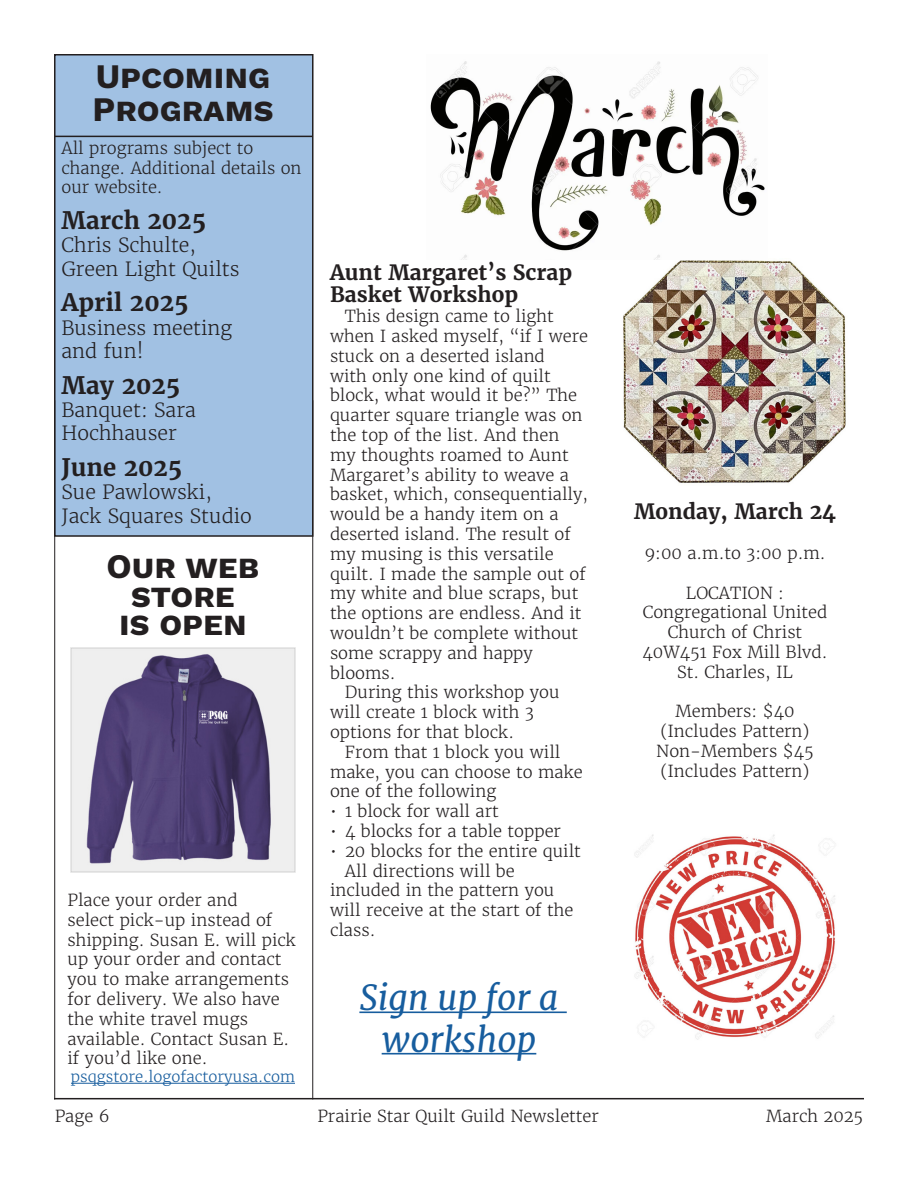
<style>
.page{position:relative;width:918px;height:1188px;background:#fff}
.page>*{position:absolute;margin:0;border:0;box-sizing:border-box;transform-origin:0 0}
.t1{font:italic 34.5px/41.4px "Merriweather";color:#175d9e;text-align:center}
.Headline{font:700 34.35px/28.5px "Work Sans";color:#231f20}
.Emphasized_body_copy{font:700 24px "Merriweather";color:#231f20}
.Emphasized_body_copy-2{font:700 21px/22.5px "Merriweather";color:#231f20}
.Body_copy{font:300 19.5px/23.4px "Merriweather";color:#231f20}
.Body_copy-2{font:300 16.5px/19.8px "Merriweather";color:#231f20}
.Body_copy-3{font:300 15px "Merriweather";color:#175d9e}
</style>
<div class="page">
<hr style="left:54px;top:1098px;width:810px;height:1px;background:#231f20">
<div style="left:55px;top:55px;width:258px;height:481px;background:#a1c1e3"></div>
<div style="left:54px;top:54px;width:260px;height:483px;border:2px solid #231f20"></div>
<hr style="left:71px;top:1083px;width:224px;height:1px;background:#175d9e">
<img style="left:70px;top:647px;width:226px;height:226px">
<hr style="left:312px;top:400px;width:1px;height:699px;background:#231f20">
<hr style="left:54px;top:400px;width:1px;height:699px;background:#231f20">
<hr style="left:54px;top:136px;width:258px;height:1px;background:#231f20">
<img style="left:623px;top:259px;width:223px;height:224px">
<img style="left:430px;top:61px;width:335px;height:198px">
<img style="left:634px;top:834px;width:202px;height:206px">
<hr style="left:359px;top:1011px;width:208px;height:2px;background:#175d9e">
<hr style="left:382px;top:1053px;width:154px;height:2px;background:#175d9e">
<p class="Headline" style="left:93px;top:62px;width:182px;line-height:33px">Upcoming<br>Programs</p>
<p class="Body_copy-2" style="left:61px;top:138px;width:242px">All programs subject to change. Additional details on our website.</p>
<p class="Emphasized_body_copy" style="left:61px;top:205px;width:146px">March 2025</p>
<p class="Body_copy" style="left:61px;top:234px;width:180px">Chris Schulte,<br>Green Light Quilts</p>
<p class="Emphasized_body_copy" style="left:61px;top:287px;width:129px">April 2025</p>
<p class="Body_copy" style="left:61px;top:316px;width:172px">Business meeting and fun!</p>
<p class="Emphasized_body_copy" style="left:61px;top:370px;width:120px">May 2025</p>
<p class="Body_copy" style="left:61px;top:398px;width:136px">Banquet: Sara<br>Hochhauser</p>
<p class="Emphasized_body_copy" style="left:61px;top:452px;width:123px">June 2025</p>
<p class="Body_copy" style="left:61px;top:481px;width:192px">Sue Pawlowski,<br>Jack Squares Studio</p>
<p class="Headline" style="left:106px;top:554px;width:155px;text-align:center">Our web store<br>is open</p>
<p class="Body_copy-2" style="left:68px;top:890px;width:230px">Place your order and<br>select pick-up instead of shipping. Susan E. will pick up your order and contact you to make arrangements for delivery. We also have the white travel mugs available. Contact Susan E. if you’d like one.</p>
<p class="Body_copy-3" style="left:71px;top:1068px;width:226px">psqgstore.logofactoryusa.com</p>
<p class="Emphasized_body_copy-2" style="left:330px;top:261px;width:244px">Aunt Margaret’s Scrap<br>Basket Workshop</p>
<p class="Body_copy-2" style="left:330px;top:306px;width:260px;text-indent:15px">This design came to light when I asked myself, “if I were stuck on a deserted island<br>with only one kind of quilt block, what would it be?” The quarter square triangle was on the top of the list. And then my thoughts roamed to Aunt<br>Margaret’s ability to weave a basket, which, consequentially, would be a handy item on a deserted island. The result of my musing is this versatile quilt. I made the sample out of my white and blue scraps, but the options are endless. And it wouldn’t be complete without some scrappy and happy blooms.</p>
<p class="Body_copy-2" style="left:330px;top:683px;width:231px;text-indent:15px">During this workshop you will create 1 block with 3 options for that block.</p>
<p class="Body_copy-2" style="left:330px;top:742px;width:254px;text-indent:15px">From that 1 block you will make, you can choose to make one of the following</p>
<p class="Body_copy-2" style="left:330px;top:801px;width:170px">• 1 block for wall art</p>
<p class="Body_copy-2" style="left:330px;top:821px;width:232px">• 4 blocks for a table topper</p>
<p class="Body_copy-2" style="left:330px;top:841px;width:252px">• 20 blocks for the entire quilt</p>
<p class="Body_copy-2" style="left:330px;top:861px;width:245px;text-indent:15px">All directions will be included in the pattern you will receive at the start of the class.</p>
<p class="t1" style="left:359px;top:977px;width:201px">Sign up for a workshop</p>
<p class="Emphasized_body_copy-2" style="left:634px;top:501px;width:204px">Monday, March 24</p>
<p class="Body_copy-2" style="left:644px;top:543px;width:183px">9:00 a.m.to 3:00 p.m.</p>
<p class="Body_copy-2" style="left:686px;top:583px;width:100px">LOCATION :</p>
<p class="Body_copy-2" style="left:643px;top:603px;width:186px;text-align:center">Congregational United<br>Church of Christ</p>
<p class="Body_copy-2" style="left:643px;top:642px;width:186px;text-align:center">40W451 Fox Mill Blvd.<br>St. Charles, IL</p>
<p class="Body_copy-2" style="left:660px;top:702px;width:151px;text-align:center">Members: $40 (Includes Pattern)</p>
<p class="Body_copy-2" style="left:656px;top:741px;width:159px">Non-Members $45 (Includes Pattern)</p>
<p class="Body_copy-2" style="left:55px;top:1107px;width:56px">Page 6</p>
<p class="Body_copy-2" style="left:317px;top:1107px;width:283px">Prairie Star Quilt Guild Newsletter</p>
<p class="Body_copy-2" style="left:766px;top:1107px;width:99px">March 2025</p>
</div>
